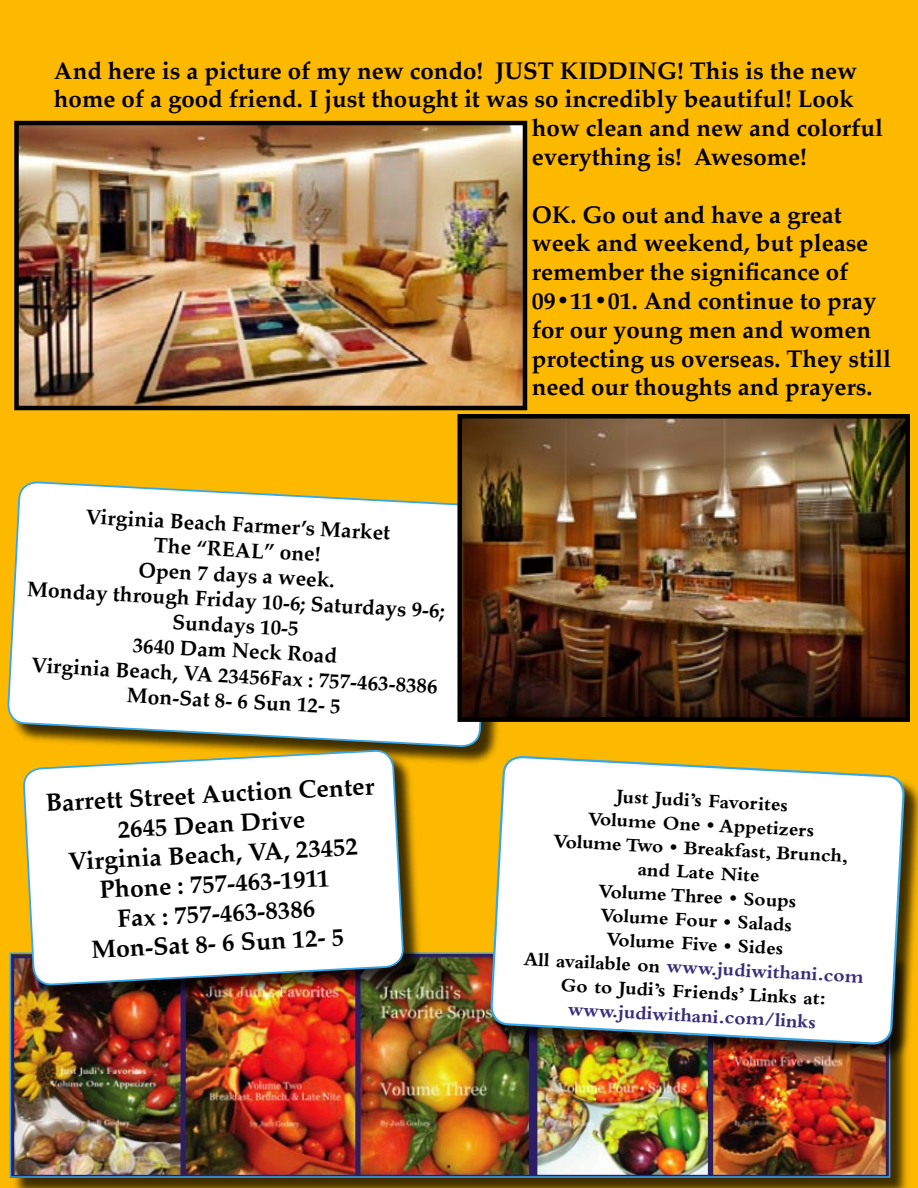
<style>
.page{position:relative;width:918px;height:1188px;background:#fdb800}
.page>*{position:absolute;margin:0;border:0;box-sizing:border-box;transform-origin:0 0}
.t1{font:700 24.9px "Palatino";color:#000}
.t2{font:700 24px/28.8px "Palatino";color:#000}
.t3{font:700 21px/25.2px "Palatino";color:#000;text-align:center}
.t4{font:700 19.95px "Bembo";color:#000}
.t5{font:700 19.95px "Bembo";color:#392e7a}
.s1{color:#000}
</style>
<div class="page">
<div style="left:10px;top:953px;width:901px;height:235px;background:#000;opacity:.75"></div>
<img style="left:13px;top:955px;width:874px;height:220px">
<svg style="left:7px;top:481px;width:487px;height:266px;background:#f5efd9"></svg>
<div style="left:491px;top:757px;width:427px;height:308px;background:#000;opacity:.75"></div>
<svg style="left:488px;top:754px;width:419px;height:291px;background:#f0ede2"></svg>
<div style="left:24px;top:751px;width:400px;height:255px;background:#000;opacity:.75"></div>
<svg style="left:21px;top:748px;width:384px;height:237px;background:#efece2"></svg>
<img style="left:19px;top:126px;width:503px;height:279px">
<div style="left:14px;top:121px;width:513px;height:289px;border:4px solid #000"></div>
<img style="left:462px;top:419px;width:443px;height:298px">
<div style="left:457px;top:414px;width:453px;height:308px;border:4px solid #000"></div>
<p class="t2" style="left:54px;top:58px;width:805px">And here is a picture of my new condo! JUST KIDDING! This is the new</p>
<p class="t2" style="left:54px;top:87px;width:801px">home of a good friend. I just thought it was so incredibly beautiful! Look</p>
<p class="t2" style="left:532px;top:116px;width:353px">how clean and new and colorful</p>
<p class="t2" style="left:532px;top:145px;width:276px">everything is! Awesome!</p>
<p class="t2" style="left:532px;top:202px;width:361px">OK. Go out and have a great week and weekend, but please remember the significance of<br>09•11•01. And continue to pray for our young men and women protecting us overseas. They still need our thoughts and prayers.</p>
<p class="t3" style="left:86px;top:506px;width:307px;rotate:3deg">Virginia Beach Farmer’s Market</p>
<p class="t3" style="left:155px;top:535px;width:168px;rotate:3deg">The “REAL” one!</p>
<p class="t3" style="left:139px;top:559px;width:198px;rotate:3deg">Open 7 days a week.</p>
<p class="t3" style="left:28px;top:578px;width:420px;rotate:3deg">Monday through Friday 10-6; Saturdays 9-6;<br>Sundays 10-5</p>
<p class="t3" style="left:133px;top:634px;width:206px;rotate:3deg">3640 Dam Neck Road</p>
<p class="t3" style="left:32px;top:654px;width:409px;rotate:3deg">Virginia Beach, VA 23456Fax : 757-463-8386</p>
<p class="t3" style="left:128px;top:685px;width:216px;rotate:3deg">Mon-Sat 8- 6 Sun 12- 5</p>
<p class="t1" style="left:45px;top:788px;width:331px;rotate:-3deg">Barrett Street Auction Center</p>
<p class="t1" style="left:117px;top:814px;width:189px;rotate:-3deg">2645 Dean Drive</p>
<p class="t1" style="left:67px;top:846px;width:292px;rotate:-3deg">Virginia Beach, VA, 23452</p>
<p class="t1" style="left:99px;top:874px;width:232px;rotate:-3deg">Phone : 757-463-1911</p>
<p class="t1" style="left:116px;top:903px;width:200px;rotate:-3deg">Fax : 757-463-8386</p>
<p class="t1" style="left:90px;top:934px;width:255px;rotate:-3deg">Mon-Sat 8- 6 Sun 12- 5</p>
<p class="t4" style="left:617px;top:785px;width:173px;rotate:3deg">Just Judi’s Favorites</p>
<p class="t4" style="left:589px;top:807px;width:228px;rotate:3deg">Volume One • Appetizers</p>
<p class="t4" style="left:554px;top:830px;width:297px;rotate:3deg">Volume Two • Breakfast, Brunch,</p>
<p class="t4" style="left:638px;top:858px;width:123px;rotate:3deg">and Late Nite</p>
<p class="t4" style="left:599px;top:880px;width:199px;rotate:3deg">Volume Three • Soups</p>
<p class="t4" style="left:601px;top:904px;width:193px;rotate:3deg">Volume Four • Salads</p>
<p class="t4" style="left:607px;top:928px;width:179px;rotate:3deg">Volume Five • Sides</p>
<p class="t5" style="left:524px;top:948px;width:342px;rotate:3deg"><span class="s1">All available on</span> www.judiwithani.com</p>
<p class="t4" style="left:561px;top:973px;width:267px;rotate:3deg">Go to Judi’s Friends’ Links at:</p>
<p class="t5" style="left:569px;top:998px;width:250px;rotate:3deg">www.judiwithani.com/links</p>
</div>
